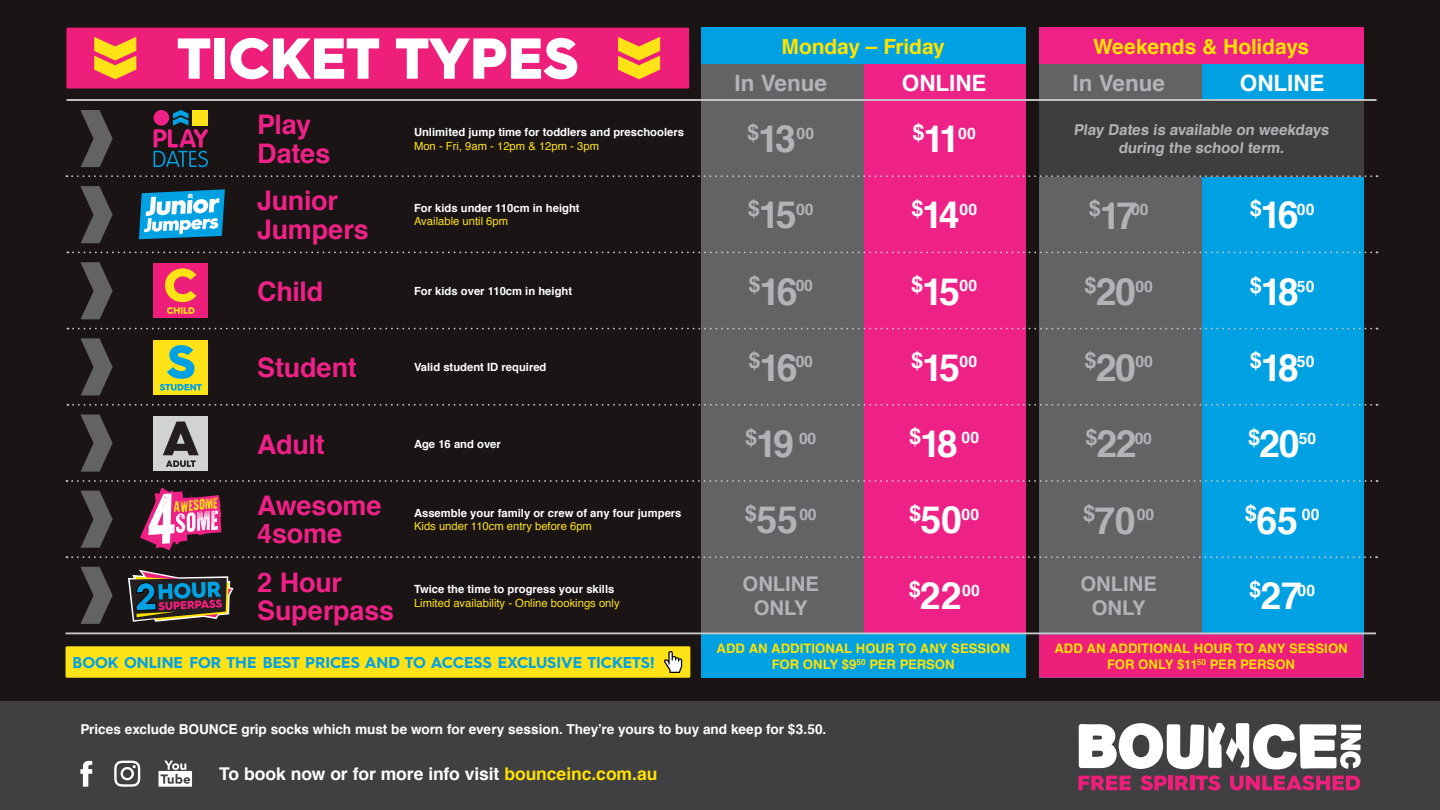
<style>
.page{position:relative;width:1440px;height:810px;background:#1a1415}
.page>*{position:absolute;margin:0;border:0;box-sizing:border-box;transform-origin:0 0}
.t1{font:900 57.75px "Hurme Geometric Sans 3";color:#fff}
.t2{font:700 37.5px "Helvetica";letter-spacing:-.095em;color:#fff}
.t3{font:700 37.5px "Helvetica";letter-spacing:-.095em;color:#b2b3b7}
.t4{font:700 27px/28.5px "Helvetica";letter-spacing:-.01em;color:#ee2186}
.t5{font:700 22.5px "Helvetica";letter-spacing:-.005em;color:#b2b3b7}
.t6{font:700 22.5px "Helvetica";color:#fff}
.t7{font:700 21px "Helvetica";letter-spacing:-.005em;color:#ffe201}
.t8{font:700 20.25px/24.3px "Helvetica";color:#b2b3b7;text-align:center}
.t9{font:700 17.55px "Helvetica";letter-spacing:-.005em;color:#fff}
.t10{font:700 15.75px "Hurme Geometric Sans 3";color:#00a1e3}
.t11{font:700 15.75px "Helvetica";letter-spacing:.02em;color:#fff}
.t12{font:700 15.75px "Helvetica";letter-spacing:-.02em;color:#b2b3b7}
.t13{font:700 15px/18px "Helvetica";color:#b2b3b7;text-align:center}
.t14{font:700 13.65px "Helvetica";letter-spacing:-.005em;color:#fff}
.t15{font:700 13.12px/15.8px "Helvetica";color:#ffe201;text-align:center}
.t16{font:700 11.25px/13.5px "Helvetica";color:#fff}
.t17{font:11.25px/13.5px "Helvetica";color:#ffe317}
.s1{font-weight:400;color:#ffe317}
.s2{font-weight:700;color:#fff}
.s3{color:#ffe201}
</style>
<div class="page">
<div style="left:863px;top:64px;width:162px;height:570px;background:#ee2186"></div>
<div style="left:701px;top:64px;width:162px;height:568px;background:#636366"></div>
<div style="left:0;top:702px;width:1440px;height:108px;background:#403f41"></div>
<svg style="left:1079px;top:723px;width:282px;height:46px"></svg>
<svg style="left:1078px;top:776px;width:53px;height:14px"></svg>
<svg style="left:1140px;top:775px;width:27px;height:15px"></svg>
<hr style="left:1169px;top:776px;width:4px;height:14px;background:#ee1e7b">
<svg style="left:1175px;top:776px;width:14px;height:14px"></svg>
<hr style="left:1190px;top:776px;width:4px;height:14px;background:#ee1e7b">
<svg style="left:1196px;top:775px;width:24px;height:15px"></svg>
<svg style="left:1230px;top:775px;width:130px;height:15px"></svg>
<svg style="left:154px;top:110px;width:54px;height:57px"></svg>
<svg style="left:140px;top:488px;width:82px;height:62px"></svg>
<svg style="left:128px;top:570px;width:106px;height:52px"></svg>
<div style="left:154px;top:340px;width:54px;height:54px;background:#ffe317"></div>
<svg style="left:160px;top:345px;width:42px;height:46px"></svg>
<div style="left:154px;top:263px;width:54px;height:55px;background:#ee1e7b"></div>
<svg style="left:165px;top:268px;width:31px;height:46px"></svg>
<div style="left:154px;top:416px;width:54px;height:55px;background:#d1d2d4"></div>
<svg style="left:163px;top:422px;width:36px;height:45px"></svg>
<div style="left:1201px;top:64px;width:162px;height:570px;background:#00a1e3"></div>
<div style="left:1039px;top:64px;width:162px;height:568px;background:#636366"></div>
<svg style="left:66px;top:556px;width:1311px;height:2px"></svg>
<svg style="left:67px;top:404px;width:1311px;height:2px"></svg>
<svg style="left:67px;top:251px;width:1311px;height:2px"></svg>
<svg style="left:66px;top:480px;width:1312px;height:2px"></svg>
<svg style="left:67px;top:328px;width:1311px;height:2px"></svg>
<div style="left:701px;top:27px;width:324px;height:37px;background:#00a1e3"></div>
<div style="left:1039px;top:27px;width:324px;height:37px;background:#ee2186"></div>
<div style="left:1039px;top:100px;width:324px;height:76px;background:#3e3e3f"></div>
<hr style="left:66px;top:99px;width:1311px;height:2px;background:#c7c8ca">
<svg style="left:66px;top:175px;width:1312px;height:2px"></svg>
<div style="left:66px;top:646px;width:624px;height:32px;background:#ffe317"></div>
<svg style="left:664px;top:651px;width:18px;height:22px"></svg>
<svg style="left:80px;top:110px;width:33px;height:57px"></svg>
<svg style="left:80px;top:186px;width:33px;height:57px"></svg>
<svg style="left:80px;top:262px;width:33px;height:57px"></svg>
<svg style="left:80px;top:338px;width:33px;height:58px"></svg>
<svg style="left:80px;top:414px;width:33px;height:58px"></svg>
<svg style="left:80px;top:491px;width:33px;height:57px"></svg>
<svg style="left:80px;top:567px;width:33px;height:57px"></svg>
<div style="left:701px;top:633px;width:324px;height:45px;background:#00a1e3"></div>
<div style="left:1039px;top:634px;width:324px;height:44px;background:#ee1e7b"></div>
<hr style="left:66px;top:632px;width:1310px;height:2px;background:#c7c8ca">
<svg style="left:139px;top:189px;width:86px;height:50px"></svg>
<svg style="left:80px;top:761px;width:12px;height:26px"></svg>
<svg style="left:159px;top:761px;width:33px;height:26px"></svg>
<svg style="left:114px;top:761px;width:26px;height:26px"></svg>
<div style="left:66px;top:28px;width:623px;height:61px;background:#ee1e7b"></div>
<svg style="left:618px;top:37px;width:42px;height:42px"></svg>
<svg style="left:94px;top:37px;width:42px;height:42px"></svg>
<p class="t1" style="left:178px;top:18px;width:402px">TICKET TYPES</p>
<p class="t7" style="left:781px;top:29px;width:165px">Monday – Friday</p>
<p class="t7" style="left:1093px;top:29px;width:217px">Weekends &amp; Holidays</p>
<p class="t6" style="left:902px;top:65px;width:86px">ONLINE</p>
<p class="t2" style="left:913px;top:109px;width:49px"><sup>$</sup>11</p>
<p class="t11" style="left:958px;top:120px;width:19px">00</p>
<p class="t5" style="left:1073px;top:65px;width:94px">In Venue</p>
<p class="t6" style="left:1240px;top:65px;width:86px">ONLINE</p>
<p class="t5" style="left:735px;top:65px;width:94px">In Venue</p>
<p class="t4" style="left:257px;top:111px;width:75px">Play<br>Dates</p>
<p class="t3" style="left:747px;top:109px;width:50px"><sup>$</sup>13</p>
<p class="t12" style="left:796px;top:120px;width:19px">00</p>
<p class="t3" style="left:748px;top:185px;width:50px"><sup>$</sup>15</p>
<p class="t12" style="left:796px;top:197px;width:19px">00</p>
<p class="t13" style="left:1074px;top:121px;width:260px">Play Dates is available on weekdays during the school term.</p>
<p class="t16" style="left:414px;top:125px;width:272px">Unlimited jump time for toddlers and preschoolers</p>
<p class="t17" style="left:414px;top:139px;width:187px">Mon - Fri, 9am - 12pm &amp; 12pm - 3pm</p>
<p class="t4" style="left:257px;top:187px;width:113px">Junior<br>Jumpers</p>
<p class="t2" style="left:911px;top:185px;width:50px"><sup>$</sup>14</p>
<p class="t11" style="left:959px;top:197px;width:19px">00</p>
<p class="t2" style="left:1250px;top:185px;width:51px"><sup>$</sup>16</p>
<p class="t11" style="left:1297px;top:197px;width:19px">00</p>
<p class="t3" style="left:1089px;top:185px;width:50px"><sup>$</sup>17</p>
<p class="t16" style="left:414px;top:201px;width:167px">For kids under 110cm in height</p>
<p class="t17" style="left:414px;top:215px;width:96px">Available until 6pm</p>
<p class="t12" style="left:1131px;top:197px;width:19px">00</p>
<p class="t4" style="left:257px;top:277px;width:68px">Child</p>
<p class="t4" style="left:257px;top:354px;width:101px">Student</p>
<p class="t16" style="left:414px;top:284px;width:160px">For kids over 110cm in height</p>
<p class="t16" style="left:414px;top:361px;width:134px">Valid student ID required</p>
<p class="t4" style="left:257px;top:430px;width:69px">Adult</p>
<p class="t4" style="left:257px;top:492px;width:126px">Awesome</p>
<p class="t4" style="left:257px;top:520px;width:86px">4some</p>
<p class="t4" style="left:257px;top:568px;width:139px">2 Hour<br>Superpass</p>
<p class="t16" style="left:414px;top:437px;width:88px">Age 16 and over</p>
<p class="t16" style="left:414px;top:506px;width:269px">Assemble your family or crew of any four jumpers<br><span class="s1">Kids under 110cm entry before 6pm</span></p>
<p class="t17" style="left:414px;top:583px;width:207px"><span class="s2">Twice the time to progress your skills<br></span>Limited availability - Online bookings only</p>
<p class="t10" style="left:72px;top:651px;width:584px">BOOK ONLINE FOR THE BEST PRICES AND TO ACCESS EXCLUSIVE TICKETS!</p>
<p class="t3" style="left:749px;top:261px;width:51px"><sup>$</sup>16</p>
<p class="t12" style="left:796px;top:273px;width:19px">00</p>
<p class="t2" style="left:911px;top:261px;width:50px"><sup>$</sup>15</p>
<p class="t11" style="left:960px;top:273px;width:19px">00</p>
<p class="t3" style="left:1085px;top:262px;width:53px"><sup>$</sup>20</p>
<p class="t12" style="left:1136px;top:273px;width:19px">00</p>
<p class="t2" style="left:1250px;top:262px;width:50px"><sup>$</sup>18</p>
<p class="t11" style="left:1297px;top:273px;width:19px">50</p>
<p class="t3" style="left:749px;top:337px;width:51px"><sup>$</sup>16</p>
<p class="t12" style="left:796px;top:349px;width:19px">00</p>
<p class="t2" style="left:911px;top:337px;width:50px"><sup>$</sup>15</p>
<p class="t11" style="left:960px;top:349px;width:19px">00</p>
<p class="t3" style="left:1085px;top:337px;width:53px"><sup>$</sup>20</p>
<p class="t12" style="left:1136px;top:349px;width:19px">00</p>
<p class="t2" style="left:1250px;top:337px;width:50px"><sup>$</sup>18</p>
<p class="t11" style="left:1297px;top:349px;width:19px">50</p>
<p class="t3" style="left:745px;top:414px;width:50px"><sup>$</sup>19</p>
<p class="t12" style="left:799px;top:425px;width:19px">00</p>
<p class="t2" style="left:909px;top:413px;width:50px"><sup>$</sup>18</p>
<p class="t11" style="left:962px;top:425px;width:19px">00</p>
<p class="t3" style="left:1085px;top:414px;width:53px"><sup>$</sup>22</p>
<p class="t12" style="left:1135px;top:425px;width:19px">00</p>
<p class="t2" style="left:1248px;top:414px;width:53px"><sup>$</sup>20</p>
<p class="t11" style="left:1299px;top:425px;width:19px">50</p>
<p class="t3" style="left:745px;top:490px;width:55px"><sup>$</sup>55</p>
<p class="t12" style="left:799px;top:501px;width:19px">00</p>
<p class="t2" style="left:909px;top:490px;width:55px"><sup>$</sup>50</p>
<p class="t11" style="left:962px;top:501px;width:19px">00</p>
<p class="t3" style="left:1083px;top:490px;width:54px"><sup>$</sup>70</p>
<p class="t12" style="left:1137px;top:502px;width:19px">00</p>
<p class="t2" style="left:1245px;top:490px;width:55px"><sup>$</sup>65</p>
<p class="t11" style="left:1302px;top:502px;width:19px">00</p>
<p class="t8" style="left:743px;top:572px;width:78px">ONLINE<br>ONLY</p>
<p class="t2" style="left:909px;top:566px;width:54px"><sup>$</sup>22</p>
<p class="t11" style="left:962px;top:578px;width:19px">00</p>
<p class="t8" style="left:1081px;top:572px;width:78px">ONLINE<br>ONLY</p>
<p class="t2" style="left:1249px;top:566px;width:54px"><sup>$</sup>27</p>
<p class="t11" style="left:1297px;top:578px;width:19px">00</p>
<p class="t15" style="left:717px;top:641px;width:295px">ADD AN ADDITIONAL HOUR TO ANY SESSION<br>FOR ONLY $9<sup>50</sup> PER PERSON</p>
<p class="t15" style="left:1055px;top:641px;width:295px">ADD AN ADDITIONAL HOUR TO ANY SESSION<br>FOR ONLY $11<sup>50</sup> PER PERSON</p>
<p class="t14" style="left:80px;top:718px;width:747px">Prices exclude BOUNCE grip socks which must be worn for every session. They’re yours to buy and keep for $3.50.</p>
<p class="t9" style="left:219px;top:760px;width:440px">To book now or for more info visit <span class="s3">bounceinc.com.au</span></p>
</div>
